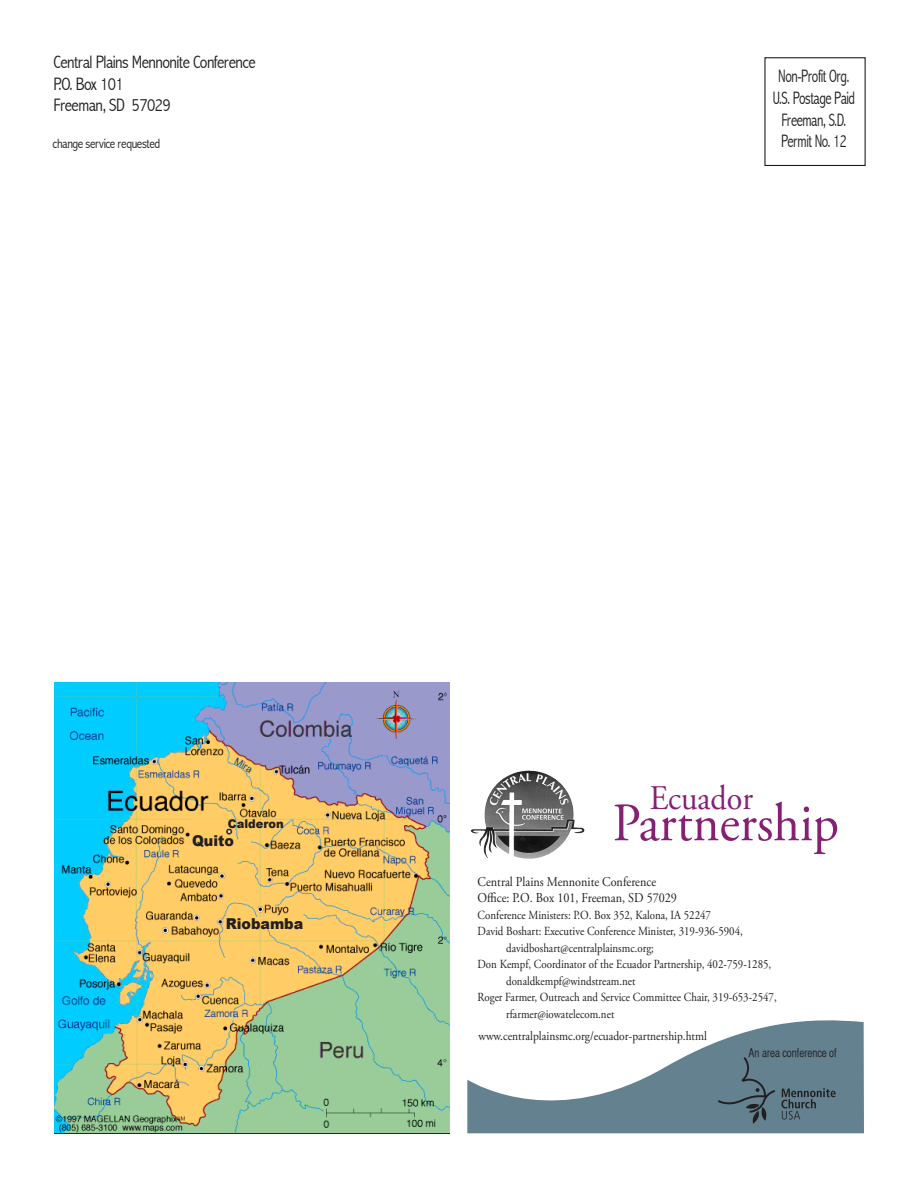
<style>
.page{position:relative;width:918px;height:1188px;background:#fff}
.page>*{position:absolute;margin:0;border:0;box-sizing:border-box;transform-origin:0 0}
.t1{font:54px "Adobe Garamond Pro";color:#862075;scale:.95 1}
.t2{font:34.5px "Adobe Garamond Pro";color:#862075;scale:.93 1}
.t3{font:300 condensed 18px/21.6px "Abadi";letter-spacing:-.03em;color:#231f20}
.t4{font:300 condensed 18px/21.6px "Abadi";letter-spacing:-.03em;color:#231f20;text-align:center;scale:.85 1}
.t5{font:900 15px "Arial";color:#231f20;scale:.95 1}
.t6{font:13.5px/16.5px "Adobe Garamond Pro";color:#231f20;scale:.9 1}
.t7{font:300 condensed 13.5px "Abadi";letter-spacing:-.03em;color:#231f20}
.t8{font:12.75px "Adobe Garamond Pro";color:#231f20;scale:.9 1}
.t9{font:12.3px "Adobe Garamond Pro";color:#231f20;scale:.88 1}
.t10{font:12px "Helvetica CY Plain";color:#231f20;scale:.91 1}
.t11{font:900 12px "Arial";color:#231f20;scale:.95 1}
</style>
<div class="page">
<div style="left:764px;top:57px;width:102px;height:109px;border:1px solid #231f20"></div>
<svg style="left:467px;top:1020px;width:397px;height:113px;fill:#63818f"></svg>
<img style="left:471px;top:770px;width:59px;height:75px">
<svg style="left:718px;top:1057px;width:57px;height:67px"></svg>
<svg style="left:781px;top:1088px;width:55px;height:32px"></svg>
<img style="left:54px;top:682px;width:396px;height:452px">
<div style="left:192px;top:820px;width:33px;height:24px;background:#fc6"></div>
<div style="left:226px;top:917px;width:52px;height:11px;background:#fc6"></div>
<h3 class="t3" style="left:54px;top:51px;width:204px">Central Plains Mennonite Conference<br>P.O. Box 101<br>Freeman, SD 57029</h3>
<p class="t7" style="left:52px;top:136px;width:109px">change service requested</p>
<h3 class="t4" style="left:773px;top:66px;width:99px">Non-Profit Org.<br>U.S. Postage Paid<br>Freeman, S.D.<br>Permit No. 12</h3>
<p class="t11" style="left:228px;top:815px;width:60px">Calderon</p>
<p class="t5" style="left:192px;top:830px;width:46px">Quito</p>
<p class="t5" style="left:226px;top:913px;width:83px">Riobamba</p>
<h2 class="t2" style="left:650px;top:777px;width:113px">Ecuador</h2>
<h1 class="t1" style="left:613px;top:791px;width:240px">Partnership</h1>
<p class="t6" style="left:478px;top:874px;width:223px">Central Plains Mennonite Conference<br>Office: P.O. Box 101, Freeman, SD 57029</p>
<p class="t9" style="left:478px;top:908px;width:267px">Conference Ministers: P.O. Box 352, Kalona, IA 52247</p>
<p class="t9" style="left:478px;top:924px;width:303px">David Boshart: Executive Conference Minister, 319-936-5904,</p>
<p class="t9" style="left:506px;top:941px;width:170px">davidboshart@centralplainsmc.org;</p>
<p class="t9" style="left:478px;top:957px;width:335px">Don Kempf, Coordinator of the Ecuador Partnership, 402-759-1285,</p>
<p class="t9" style="left:506px;top:974px;width:148px">donaldkempf@windstream.net</p>
<p class="t9" style="left:478px;top:990px;width:341px">Roger Farmer, Outreach and Service Committee Chair, 319-653-2547,</p>
<p class="t9" style="left:506px;top:1007px;width:124px">rfarmer@iowatelecom.net</p>
<p class="t8" style="left:478px;top:1028px;width:255px">www.centralplainsmc.org/ecuador-partnership.html</p>
<p class="t10" style="left:749px;top:1046px;width:98px">An area conference of</p>
</div>
